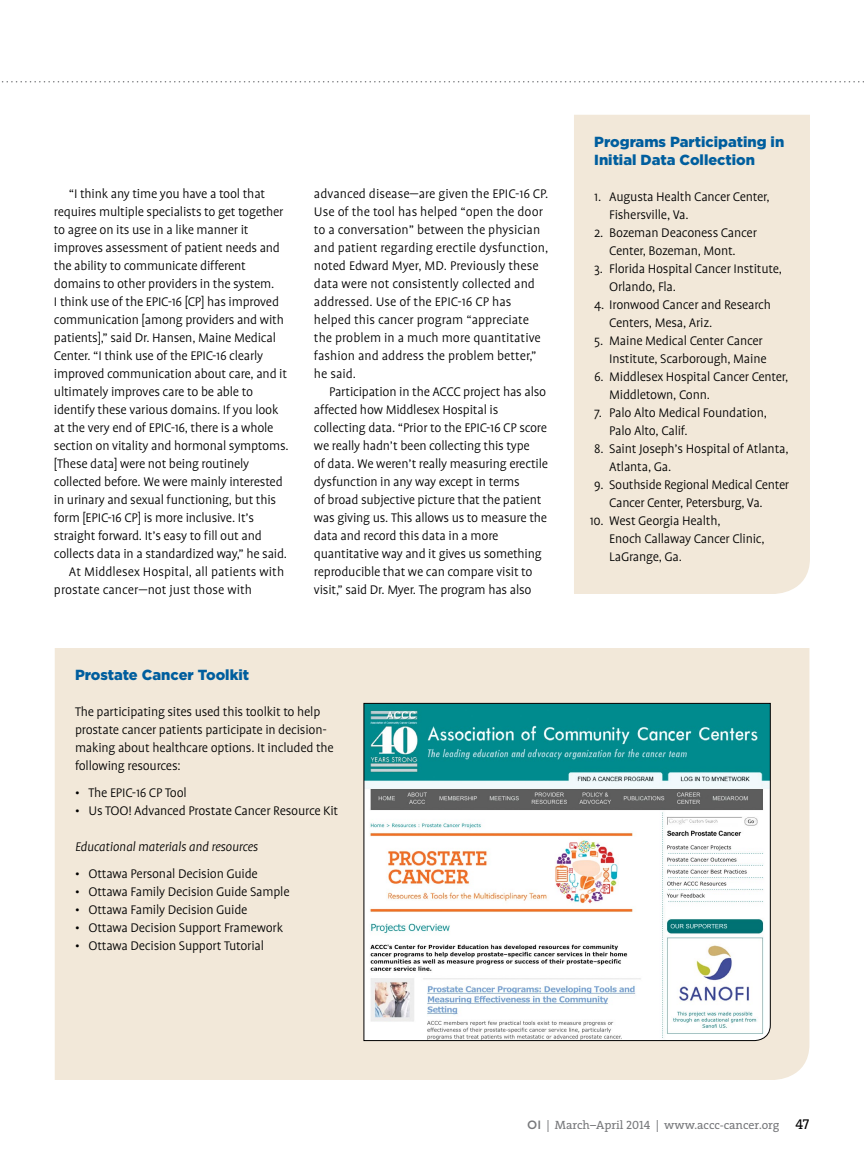
<style>
.page{position:relative;width:864px;height:1161px;background:#fff}
.page>*{position:absolute;margin:0;border:0;box-sizing:border-box;transform-origin:0 0}
.t1{font:900 14.7px/17.5px "Gotham HTF";color:#005e9e}
.t2{font:300 14.25px/18px "Profile";letter-spacing:-.015em;color:#000}
.t3{font:italic 300 14.25px "Profile";letter-spacing:-.015em;color:#000}
.t4{font:12px "The Serif";color:#77787b}
.s1{font-family:"Gotham HTF";font-weight:500}
.s2{font-family:"The Serif Caps"}
.s3{font-family:"The Serif Caps";font-size:14.25px;color:#000}
</style>
<div class="page">
<svg style="left:1px;top:81px;width:863px;height:1px"></svg>
<div style="left:574px;top:115px;width:236px;height:479px;background:#f2e8d9"></div>
<div style="left:55px;top:648px;width:754px;height:432px;background:#f2e8d9"></div>
<svg style="left:364px;top:703px;width:407px;height:338px"></svg>
<p class="t2" style="left:69px;top:185px;width:198px">“I think any time you have a tool that</p>
<p class="t2" style="left:54px;top:203px;width:231px">requires multiple specialists to get together</p>
<p class="t2" style="left:54px;top:221px;width:196px">to agree on its use in a like manner it</p>
<p class="t2" style="left:54px;top:239px;width:228px">improves assessment of patient needs and</p>
<p class="t2" style="left:54px;top:257px;width:193px">the ability to communicate different</p>
<p class="t2" style="left:54px;top:275px;width:222px">domains to other providers in the system.</p>
<p class="t2" style="left:54px;top:293px;width:227px">I think use of the EPIC-16 [CP] has improved</p>
<p class="t2" style="left:54px;top:311px;width:231px">communication [among providers and with</p>
<p class="t2" style="left:54px;top:329px;width:223px">patients],” said Dr. Hansen, Maine Medical</p>
<p class="t2" style="left:54px;top:347px;width:211px">Center. “I think use of the EPIC-16 clearly</p>
<p class="t2" style="left:54px;top:365px;width:235px">improved communication about care, and it</p>
<p class="t2" style="left:54px;top:383px;width:201px">ultimately improves care to be able to</p>
<p class="t2" style="left:54px;top:401px;width:226px">identify these various domains. If you look</p>
<p class="t2" style="left:54px;top:419px;width:221px">at the very end of EPIC-16, there is a whole</p>
<p class="t2" style="left:54px;top:437px;width:236px">section on vitality and hormonal symptoms.</p>
<p class="t2" style="left:54px;top:455px;width:197px">[These data] were not being routinely</p>
<p class="t2" style="left:54px;top:473px;width:230px">collected before. We were mainly interested</p>
<p class="t2" style="left:54px;top:491px;width:224px">in urinary and sexual functioning, but this</p>
<p class="t2" style="left:54px;top:509px;width:202px">form [EPIC-16 CP] is more inclusive. It’s</p>
<p class="t2" style="left:54px;top:527px;width:209px">straight forward. It’s easy to fill out and</p>
<p class="t2" style="left:54px;top:545px;width:235px">collects data in a standardized way,” he said.</p>
<p class="t2" style="left:69px;top:563px;width:217px">At Middlesex Hospital, all patients with</p>
<p class="t2" style="left:54px;top:581px;width:200px">prostate cancer—not just those with</p>
<p class="t2" style="left:314px;top:185px;width:236px">advanced disease—are given the EPIC-16 CP.<br>Use of the tool has helped “open the door to a conversation” between the physician and patient regarding erectile dysfunction, noted Edward Myer, MD. Previously these data were not consistently collected and addressed. Use of the EPIC-16 CP has helped this cancer program “appreciate the problem in a much more quantitative fashion and address the problem better,” he said.</p>
<p class="t2" style="left:314px;top:383px;width:236px;text-indent:15px">Participation in the ACCC project has also affected how Middlesex Hospital is collecting data. “Prior to the EPIC-16 CP score we really hadn’t been collecting this type<br>of data. We weren’t really measuring erectile dysfunction in any way except in terms<br>of broad subjective picture that the patient was giving us. This allows us to measure the data and record this data in a more quantitative way and it gives us something reproducible that we can compare visit to visit,” said Dr. Myer. The program has also</p>
<p class="t1" style="left:75px;top:666px;width:176px">Prostate Cancer Toolkit</p>
<p class="t2" style="left:75px;top:703px;width:260px">The participating sites used this toolkit to help prostate cancer patients participate in decision&shy;making about healthcare options. It included the following resources:</p>
<p class="t2" style="left:75px;top:784px;width:113px">• The EPIC-16 CP Tool</p>
<p class="t2" style="left:75px;top:802px;width:265px">• Us TOO! Advanced Prostate Cancer Resource Kit</p>
<p class="t3" style="left:75px;top:840px;width:185px">Educational materials and resources</p>
<p class="t2" style="left:75px;top:865px;width:184px">• Ottawa Personal Decision Guide</p>
<p class="t2" style="left:75px;top:883px;width:216px">• Ottawa Family Decision Guide Sample</p>
<p class="t2" style="left:75px;top:901px;width:174px">• Ottawa Family Decision Guide</p>
<p class="t2" style="left:75px;top:919px;width:210px">• Ottawa Decision Support Framework</p>
<p class="t2" style="left:75px;top:937px;width:191px">• Ottawa Decision Support Tutorial</p>
<p class="t1" style="left:594px;top:133px;width:192px">Programs Participating in<br>Initial Data Collection</p>
<p class="t2" style="left:609px;top:187px;width:162px;text-indent:-15px">1. Augusta Health Cancer Center,<br>Fishersville, Va.</p>
<p class="t2" style="left:594px;top:223px;width:164px;text-align:center">2. Bozeman Deaconess Cancer<br>Center, Bozeman, Mont.</p>
<p class="t2" style="left:609px;top:259px;width:174px;text-indent:-15px">3. Florida Hospital Cancer Institute,<br>Orlando, Fla.</p>
<p class="t2" style="left:609px;top:295px;width:163px;text-indent:-15px">4. Ironwood Cancer and Research<br>Centers, Mesa, Ariz.</p>
<p class="t2" style="left:594px;top:331px;width:174px;text-align:right">5. Maine Medical Center Cancer<br>Institute, Scarborough, Maine</p>
<p class="t2" style="left:609px;top:367px;width:181px;text-indent:-15px">6. Middlesex Hospital Cancer Center,<br>Middletown, Conn.</p>
<p class="t2" style="left:609px;top:403px;width:159px;text-indent:-15px">7. Palo Alto Medical Foundation,<br>Palo Alto, Calif.</p>
<p class="t2" style="left:609px;top:439px;width:181px;text-indent:-15px">8. Saint Joseph’s Hospital of Atlanta,<br>Atlanta, Ga.</p>
<p class="t2" style="left:609px;top:475px;width:181px;text-indent:-15px">9. Southside Regional Medical Center<br>Cancer Center, Petersburg, Va.</p>
<p class="t2" style="left:609px;top:511px;width:157px;text-indent:-19px">10. West Georgia Health,<br>Enoch Callaway Cancer Clinic,<br>LaGrange, Ga.</p>
<p class="t4" style="left:527px;top:1115px;width:284px"><span class="s1">OI</span> | March–April <span class="s2">2014</span> | www.accc-cancer.org <span class="s3">47</span></p>
</div>
